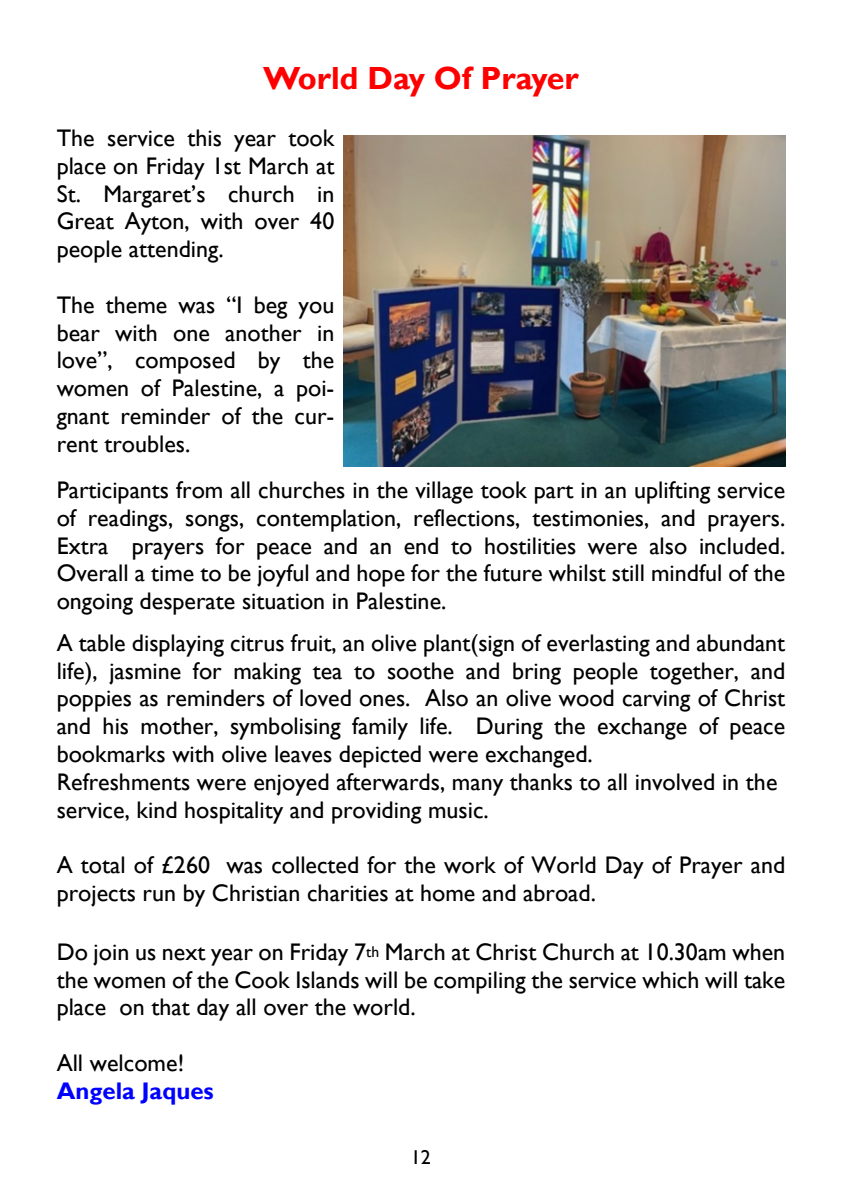
<style>
.page{position:relative;width:842px;height:1191px;background:#fff}
.page>*{position:absolute;margin:0;border:0;box-sizing:border-box;transform-origin:0 0}
.t1{font:700 32px "Gill Sans";color:#f00}
.t2{font:24px/27.8px "Gill Sans";color:#000;text-align:justify}
.t3{font:700 24px "Gill Sans";color:#00f}
.t4{font:20px "Gill Sans";color:#000}
.s1{font-size:15.6px}
</style>
<div class="page">
<img style="left:343px;top:135px;width:442px;height:331px">
<h1 class="t1" style="left:263px;top:67px;width:317px">World Day Of Prayer</h1>
<p class="t2" style="left:57px;top:127px;width:279px">The service this year took place on Friday 1st March at St. Margaret’s church in Great Ayton, with over 40 people attending.</p>
<p class="t2" style="left:57px;top:293px;width:279px">The theme was “I beg you bear with one another in love”, composed by the women of Palestine, a poi&shy;gnant reminder of the cur&shy;rent troubles.</p>
<p class="t2" style="left:57px;top:478px;width:730px">Participants from all churches in the village took part in an uplifting service of readings, songs, contemplation, reflections, testimonies, and prayers.<br>Extra prayers for peace and an end to hostilities were also included.<br>Overall a time to be joyful and hope for the future whilst still mindful of the ongoing desperate situation in Palestine.</p>
<p class="t2" style="left:57px;top:631px;width:730px;text-align:left">A table displaying citrus fruit, an olive plant(sign of everlasting and abundant life), jasmine for making tea to soothe and bring people together, and poppies as reminders of loved ones. Also an olive wood carving of Christ and his mother, symbolising family life. During the exchange of peace bookmarks with olive leaves depicted were exchanged.<br>Refreshments were enjoyed afterwards, many thanks to all involved in the service, kind hospitality and providing music.</p>
<p class="t2" style="left:57px;top:853px;width:730px">A total of £260 was collected for the work of World Day of Prayer and projects run by Christian charities at home and abroad.</p>
<p class="t2" style="left:57px;top:940px;width:730px">Do join us next year on Friday 7<span class="s1">th</span> March at Christ Church at 10.30am when the women of the Cook Islands will be compiling the service which will take place on that day all over the world.</p>
<p class="t2" style="left:57px;top:1051px;width:129px">All welcome!</p>
<p class="t3" style="left:57px;top:1082px;width:159px">Angela Jaques</p>
<p class="t4" style="left:411px;top:1149px;width:22px">12</p>
</div>
